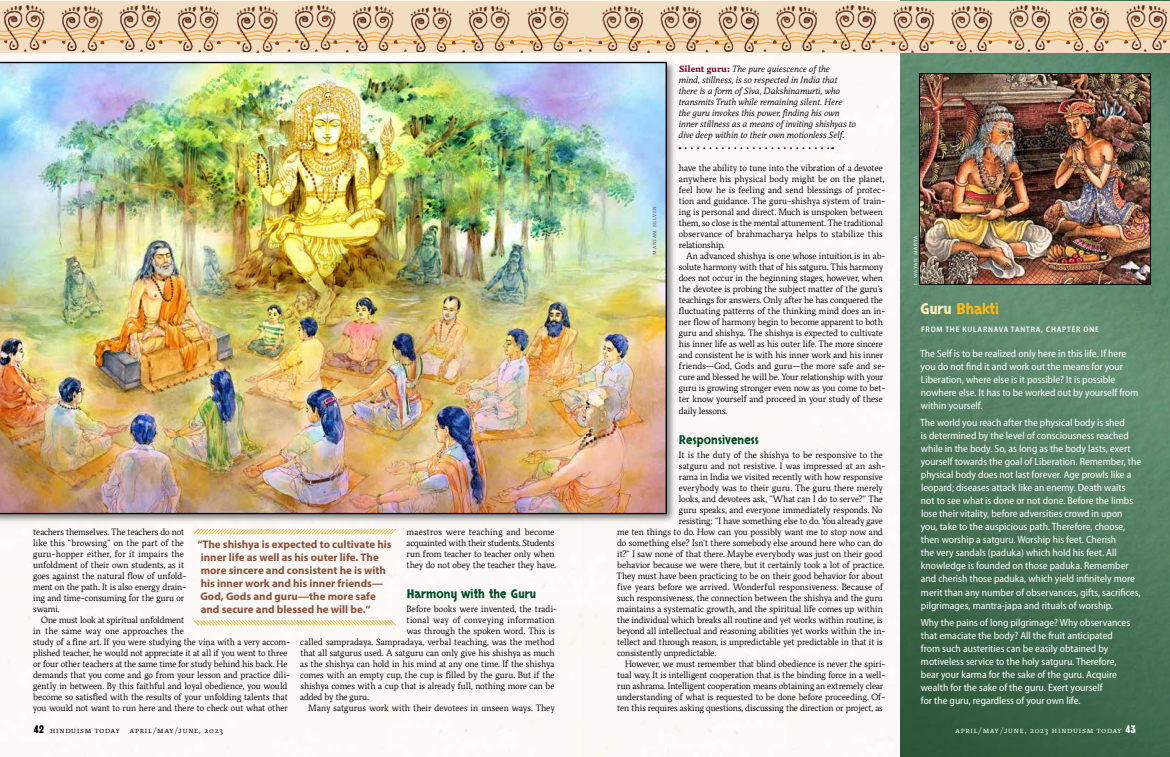
<style>
.page{position:relative;width:1170px;height:757px;background:#fff}
.page>*{position:absolute;margin:0;border:0;box-sizing:border-box;transform-origin:0 0}
.t1{font:15px "Skranji";letter-spacing:-.005em;color:#fdb913}
.t2{font:12px "Skranji";letter-spacing:.01em;color:#004b28}
.t3{font:700 11px/13px "Myriad Pro";color:#895039}
.t4{font:semi-condensed 10.5px/13px "Myriad Pro";color:#fff}
.t5{font:9.2px/11px "Relato D";letter-spacing:.005em;color:#000}
.t6{font:italic 9.2px/11px "Relato D";color:#000}
.t7{font:8px "Relato D Small Capitals";letter-spacing:.1em;color:#000;scale:1.05 1}
.t8{font:8px "Relato D Small Capitals";letter-spacing:.1em;color:#fff;scale:1.05 1}
.t9{font:600 semi-condensed 8px "Myriad Pro";letter-spacing:.1em;color:#fff}
.t10{font:6px "Relato D Small Capitals";letter-spacing:.125em;color:#58595b}
.t11{font:6px "Relato D Small Capitals";letter-spacing:.08em;color:#fff}
.s1{font-weight:700;font-style:normal;color:#800823}
.s2{color:#ffefb6}
.s3{font-family:"A Quantum Leap";font-weight:700;font-size:10.5px}
</style>
<div class="page">
<div style="left:584px;top:0;width:586px;height:756px;background:#fcf8f6"></div>
<div style="left:0;top:0;width:584px;height:756px;background:#fcf8f6"></div>
<div style="left:0;top:1px;width:586px;height:51px;background:#f3ddc1"></div>
<img style="left:0;top:6px;width:569px;height:26px">
<img style="left:900px;top:0;width:270px;height:756px">
<div style="left:585px;top:1px;width:585px;height:51px;background:#f3ddc1"></div>
<img style="left:602px;top:6px;width:568px;height:26px">
<svg style="left:0;top:32px;width:1170px;height:21px"></svg>
<div style="left:0;top:59px;width:676px;height:464px;background:#000;opacity:.5"></div>
<img style="left:0;top:62px;width:666px;height:451px">
<svg style="left:686px;top:147px;width:147px;height:2px"></svg>
<img style="left:921px;top:75px;width:228px;height:207px">
<div style="left:919px;top:73px;width:232px;height:211px;border:1px solid #000"></div>
<svg style="left:193px;top:528px;width:203px;height:7px"></svg>
<svg style="left:193px;top:619px;width:203px;height:7px"></svg>
<p class="t5" style="left:407px;top:525px;width:151px">maestros were teaching and become acquainted with their students. Students run from teacher to teacher only when they do not obey the teacher they have.</p>
<h2 class="t2" style="left:407px;top:585px;width:131px">Harmony with the Guru</h2>
<p class="t5" style="left:407px;top:602px;width:152px">Before books were invented, the tradi-</p>
<p class="t5" style="left:407px;top:613px;width:149px">tional way of conveying information</p>
<p class="t5" style="left:406px;top:624px;width:150px">was through the spoken word. This is</p>
<p class="t5" style="left:300px;top:635px;width:256px">called sampradaya. Sampradaya, verbal teaching, was the method</p>
<p class="t5" style="left:300px;top:646px;width:256px">that all satgurus used. A satguru can only give his shishya as much</p>
<p class="t5" style="left:300px;top:657px;width:256px">as the shishya can hold in his mind at any one time. If the shishya</p>
<p class="t5" style="left:300px;top:668px;width:256px">comes with an empty cup, the cup is filled by the guru. But if the</p>
<p class="t5" style="left:300px;top:679px;width:256px">shishya comes with a cup that is already full, nothing more can be</p>
<p class="t5" style="left:300px;top:690px;width:70px">added by the guru.</p>
<p class="t5" style="left:308px;top:701px;width:248px">Many satgurus work with their devotees in unseen ways. They</p>
<p class="t5" style="left:33px;top:525px;width:155px">teachers themselves. The teachers do not like this “browsing” on the part of the guru-hopper either, for it impairs the unfoldment of their own students, as it goes against the natural flow of unfold&shy;ment on the path. It is also energy drain&shy;ing and time-consuming for the guru or swami.</p>
<p class="t5" style="left:33px;top:613px;width:259px;text-indent:8px">One must look at spiritual unfoldment<br>in the same way one approaches the<br>study of a fine art. If you were studying the vi∫a with a very accom&shy;plished teacher, he would not appreciate it at all if you went to three or four other teachers at the same time for study behind his back. He demands that you come and go from your lesson and practice dili&shy;gently in between. By this faithful and loyal obedience, you would become so satisfied with the results of your unfolding talents that you would not want to run here and there to check out what other</p>
<p class="t3" style="left:197px;top:536px;width:196px">“The shishya is expected to cultivate his inner life as well as his outer life. The more sincere and consistent he is with his inner work and his inner friends— God, Gods and guru—the more safe and secure and blessed he will be.“</p>
<p class="t6" style="left:679px;top:63px;width:179px"><span class="s1">Silent guru:</span> The pure quiescence of the<br>mind, stillness, is so respected in India that there is a form of Siva, Dakshinamurti, who transmits Truth while remaining silent. Here<br>the guru invokes this power, finding his own inner stillness as a means of inviting shishyas to dive deep within to their own motionless Self.</p>
<p class="t5" style="left:679px;top:162px;width:208px">have the ability to tune into the vibration of a devotee anywhere his physical body might be on the planet, feel how he is feeling and send blessings of protec&shy;tion and guidance. The guru-shishya system of train&shy;ing is personal and direct. Much is unspoken between them, so close is the mental attunement. The traditional observance of brahmacharya helps to stabilize this relationship.</p>
<p class="t5" style="left:679px;top:250px;width:208px;text-indent:7px">An advanced shishya is one whose intuition is in ab&shy;solute harmony with that of his satguru. This harmony does not occur in the beginning stages, however, when the devotee is probing the subject matter of the guru’s teachings for answers. Only after he has conquered the fluctuating patterns of the thinking mind does an in&shy;ner flow of harmony begin to become apparent to both guru and shishya. The shishya is expected to cultivate his inner life as well as his outer life. The more sincere and consistent he is with his inner work and his inner friends—God, Gods and guru—the more safe and se&shy;cure and blessed he will be. Your relationship with your guru is growing stronger even now as you come to bet&shy;ter know yourself and proceed in your study of these daily lessons.</p>
<h2 class="t2" style="left:679px;top:431px;width:81px">Responsiveness</h2>
<p class="t5" style="left:679px;top:448px;width:205px">It is the duty of the shishya to be responsive to the</p>
<p class="t5" style="left:679px;top:459px;width:208px">satguru and not resistive. I was impressed at an ash-</p>
<p class="t5" style="left:679px;top:470px;width:205px">rama in India we visited recently with how responsive</p>
<p class="t5" style="left:679px;top:481px;width:206px">everybody was to their guru. The guru there merely</p>
<p class="t5" style="left:679px;top:492px;width:206px">looks, and devotees ask, “What can I do to serve?” The</p>
<p class="t5" style="left:679px;top:503px;width:205px">guru speaks, and everyone immediately responds. No</p>
<p class="t5" style="left:679px;top:514px;width:205px">resisting: “I have something else to do. You already gave</p>
<p class="t5" style="left:617px;top:525px;width:267px">me ten things to do. How can you possibly want me to stop now and</p>
<p class="t5" style="left:617px;top:536px;width:267px">do something else? Isn’t there somebody else around here who can do</p>
<p class="t5" style="left:617px;top:547px;width:267px">it?” I saw none of that there. Maybe everybody was just on their good</p>
<p class="t5" style="left:617px;top:558px;width:268px">behavior because we were there, but it certainly took a lot of practice.</p>
<p class="t5" style="left:617px;top:569px;width:268px">They must have been practicing to be on their good behavior for about</p>
<p class="t5" style="left:617px;top:580px;width:267px">five years before we arrived. Wonderful responsiveness. Because of</p>
<p class="t5" style="left:617px;top:591px;width:267px">such responsiveness, the connection between the shishya and the guru</p>
<p class="t5" style="left:617px;top:602px;width:267px">maintains a systematic growth, and the spiritual life comes up within</p>
<p class="t5" style="left:617px;top:613px;width:267px">the individual which breaks all routine and yet works within routine, is</p>
<p class="t5" style="left:617px;top:624px;width:270px">beyond all intellectual and reasoning abilities yet works within the in-</p>
<p class="t5" style="left:617px;top:635px;width:267px">tellect and through reason, is unpredictable yet predictable in that it is</p>
<p class="t5" style="left:617px;top:646px;width:100px">consistently unpredictable.</p>
<p class="t5" style="left:625px;top:657px;width:262px">However, we must remember that blind obedience is never the spiri-</p>
<p class="t5" style="left:617px;top:668px;width:270px">tual way. It is intelligent cooperation that is the binding force in a well-</p>
<p class="t5" style="left:617px;top:679px;width:268px">run ashrama. Intelligent cooperation means obtaining an extremely clear</p>
<p class="t5" style="left:617px;top:690px;width:270px">understanding of what is requested to be done before proceeding. Of-</p>
<p class="t5" style="left:617px;top:701px;width:267px">ten this requires asking questions, discussing the direction or project, as</p>
<p class="t10" style="left:650px;top:254px;width:50px;rotate:-90deg">maniam selven</p>
<p class="t11" style="left:912px;top:284px;width:50px;rotate:-90deg">i. wayan marya</p>
<h1 class="t1" style="left:921px;top:298px;width:80px"><span class="s2">Guru</span> Bhakti</h1>
<p class="t9" style="left:921px;top:324px;width:179px">FROM THE KULARNAVA TANTRA, CHAPTER ONE</p>
<p class="t4" style="left:920px;top:346px;width:220px">The Self is to be realized only here in this life. If here you do not find it and work out the means for your Liberation, where else is it possible? It is possible nowhere else. It has to be worked out by yourself from within yourself.</p>
<p class="t4" style="left:920px;top:416px;width:223px">The world you reach after the physical body is shed<br>is determined by the level of consciousness reached while in the body. So, as long as the body lasts, exert yourself towards the goal of Liberation. Remember, the physical body does not last forever. Age prowls like a leopard; diseases attack like an enemy. Death waits<br>not to see what is done or not done. Before the limbs lose their vitality, before adversities crowd in upon you, take to the auspicious path. Therefore, choose, then worship a satguru. Worship his feet. Cherish<br>the very sandals (paduka) which hold his feet. All knowledge is founded on those paduka. Remember and cherish those paduka, which yield infinitely more merit than any number of observances, gifts, sacrifices, pilgrimages, mantra-japa and rituals of worship.</p>
<p class="t4" style="left:921px;top:615px;width:211px">Why the pains of long pilgrimage? Why observances that emaciate the body? All the fruit anticipated from such austerities can be easily obtained by motiveless service to the holy satguru. Therefore, bear your karma for the sake of the guru. Acquire wealth for the sake of the guru. Exert yourself<br>for the guru, regardless of your own life.</p>
<p class="t7" style="left:34px;top:724px;width:83px"><span class="s3">42</span> hinduism today</p>
<p class="t7" style="left:130px;top:724px;width:90px">april/may/june, 2023</p>
<p class="t8" style="left:955px;top:724px;width:174px">april/may/june, 2023 hinduism today <span class="s3">43</span></p>
</div>
